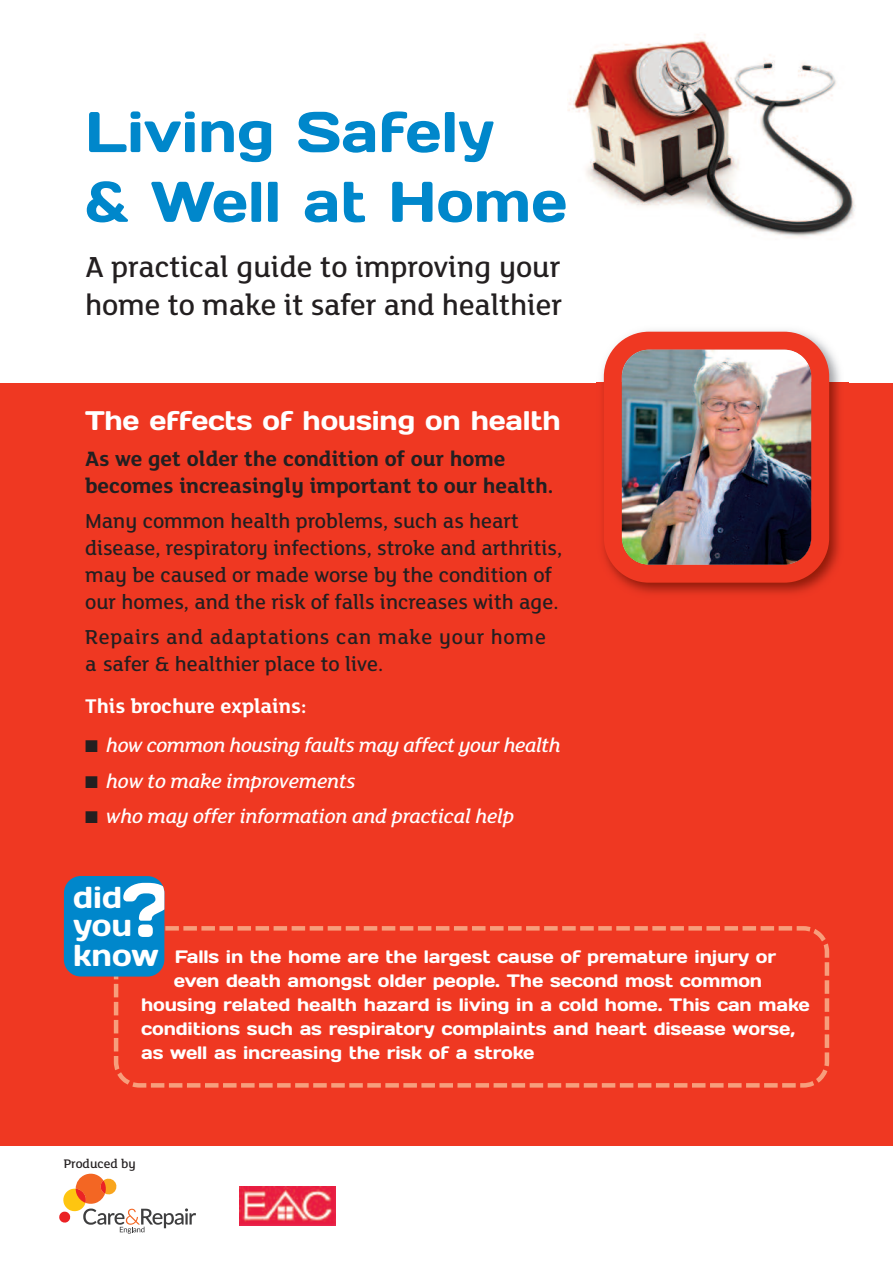
<style>
.page{position:relative;width:893px;height:1263px;background:#fff}
.page>*{position:absolute;margin:0;border:0;box-sizing:border-box;transform-origin:0 0}
.t1{font:57.3px/69.8px "Days";color:#0087cb}
.t2{font:500 31.5px/37.2px "FS Lola";letter-spacing:-.005em;color:#231f20}
.t3{font:30.3px/27.3px "Days";color:#fff}
.t4{font:26.85px "Days";letter-spacing:-.01em;color:#fff}
.t5{font:700 22.65px/26.8px "FS Lola";color:#231f20}
.t6{font:500 22.05px/26.8px "FS Lola";color:#231f20}
.t7{font:500 22.05px/26.8px "FS Lola";letter-spacing:.03em;color:#231f20}
.t8{font:700 21.45px "FS Lola";color:#fff}
.t9{font:italic 500 21.15px "FS Lola";letter-spacing:-.005em;color:#fff}
.t10{font:18px "Days";letter-spacing:-.01em;color:#fff}
.t11{font:500 13.5px "FS Lola";color:#231f20}
.s1{color:#231f20}
</style>
<div class="page">
<div style="left:0;top:383px;width:893px;height:762px;background:#ef3822"></div>
<svg style="left:59px;top:1174px;width:137px;height:60px"></svg>
<img style="left:567px;top:34px;width:289px;height:204px">
<img style="left:597px;top:330px;width:252px;height:264px">
<svg style="left:604px;top:332px;width:225px;height:251px"></svg>
<img style="left:622px;top:350px;width:189px;height:215px">
<svg style="left:112px;top:924px;width:718px;height:164px"></svg>
<svg style="left:127px;top:1079px;width:24px;height:9px"></svg>
<div style="left:64px;top:876px;width:100px;height:100px;background:#0087cb;border-radius:17px"></div>
<svg style="left:123px;top:883px;width:41px;height:54px"></svg>
<img style="left:239px;top:1186px;width:97px;height:39px">
<h1 class="t1" style="left:85px;top:102px;width:484px">Living Safely<br>&amp; Well at Home</h1>
<h2 class="t2" style="left:85px;top:252px;width:479px">A practical guide to improving your home to make it safer and healthier</h2>
<h3 class="t4" style="left:85px;top:411px;width:477px">The effects of housing on health</h3>
<p class="t5" style="left:85px;top:447px;width:470px">As we get older the condition of our home becomes increasingly important to our health.</p>
<p class="t6" style="left:85px;top:510px;width:479px">Many common health problems, such as heart disease, respiratory infections, stroke and arthritis, may be caused or made worse by the condition of our homes, and the risk of falls increases with age.</p>
<p class="t7" style="left:85px;top:626px;width:462px">Repairs and adaptations can make your home a safer &amp; healthier place to live.</p>
<p class="t8" style="left:85px;top:699px;width:223px">This brochure explains:</p>
<p class="t9" style="left:85px;top:739px;width:477px"><span class="s1">■</span> how common housing faults may affect your health</p>
<p class="t9" style="left:85px;top:774px;width:272px"><span class="s1">■</span> how to make improvements</p>
<p class="t9" style="left:85px;top:810px;width:430px"><span class="s1">■</span> who may offer information and practical help</p>
<h3 class="t3" style="left:73px;top:886px;width:61px">did you</h3>
<h3 class="t3" style="left:73px;top:944px;width:87px">know</h3>
<p class="t10" style="left:175px;top:950px;width:603px">Falls in the home are the largest cause of premature injury or</p>
<p class="t10" style="left:174px;top:974px;width:590px">even death amongst older people. The second most common</p>
<p class="t10" style="left:141px;top:998px;width:670px">housing related health hazard is living in a cold home. This can make</p>
<p class="t10" style="left:141px;top:1022px;width:656px">conditions such as respiratory complaints and heart disease worse,</p>
<p class="t10" style="left:141px;top:1046px;width:395px">as well as increasing the risk of a stroke</p>
<p class="t11" style="left:64px;top:1159px;width:73px">Produced by</p>
</div>
